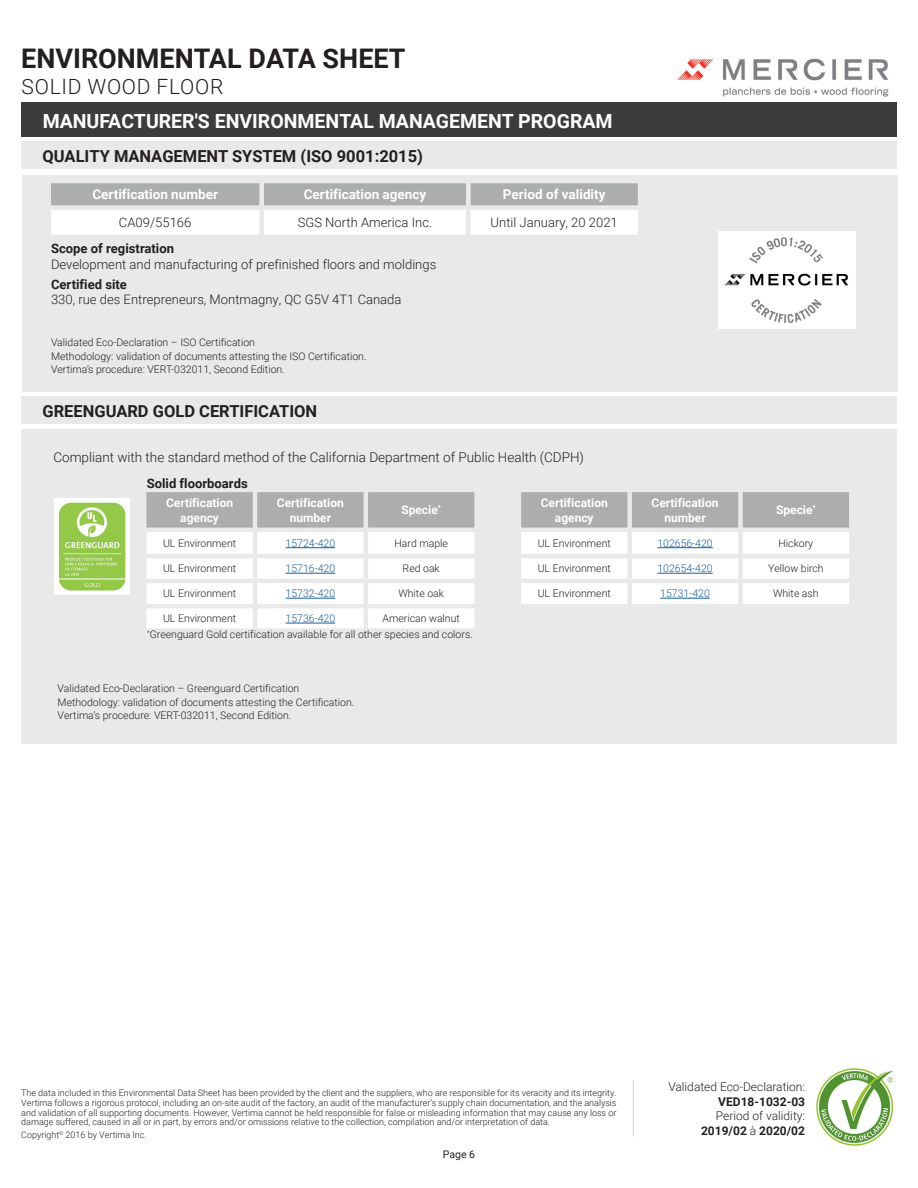
<style>
.page{position:relative;width:918px;height:1188px;background:#fff}
.page>*{position:absolute;margin:0;border:0;box-sizing:border-box;transform-origin:0 0}
.t1{font:700 27px "Roboto";color:#231f20}
.t2{font:300 21px "Roboto";letter-spacing:.035em;color:#231f20}
.t3{font:700 19.5px "Roboto";color:#fff}
.t4{font:700 16.5px "Roboto";color:#231f20}
.t5{font:300 13.5px "Roboto";color:#231f20}
.t6{font:700 13.5px "Roboto";color:#fff}
.t7{font:300 13.05px "Roboto";color:#231f20}
.t8{font:700 13.05px "Roboto";color:#231f20}
.t9{font:700 12px/14.4px "Roboto";color:#fff;text-align:center}
.t10{font:300 12px/14.4px "Roboto";color:#231f20;text-align:right}
.t11{font:700 12px "Roboto";color:#231f20}
.t12{font:300 10.5px/13.5px "Roboto";color:#231f20}
.t13{font:300 10.5px "Roboto";color:#175d9e}
.t14{font:10.5px "Roboto";color:#231f20}
.t15{font:300 9px/9.8px "Roboto";color:#231f20;text-align:justify}
.s1{font-weight:700}
</style>
<div class="page">
<hr style="left:633px;top:1080px;width:1px;height:57px;background:#d1d2d4">
<img style="left:816px;top:1068px;width:78px;height:78px">
<img style="left:677px;top:58px;width:212px;height:39px">
<div style="left:21px;top:103px;width:876px;height:34px;background:#3c3c3b"></div>
<div style="left:21px;top:142px;width:876px;height:27px;background:#e9e9e9"></div>
<div style="left:22px;top:175px;width:876px;height:216px;background:#e9e9e9"></div>
<div style="left:21px;top:396px;width:876px;height:28px;background:#e9e9e9"></div>
<div style="left:21px;top:429px;width:876px;height:315px;background:#e9e9e9"></div>
<svg style="left:51px;top:183px;width:587px;height:52px;background:#d9dada"></svg>
<svg style="left:146px;top:492px;width:703px;height:36px;background:#b1b4b3"></svg>
<svg style="left:146px;top:532px;width:703px;height:96px;fill:#fff"></svg>
<hr style="left:286px;top:547px;width:49px;height:1px;background:#175d9e">
<hr style="left:657px;top:547px;width:56px;height:1px;background:#175d9e">
<hr style="left:286px;top:573px;width:49px;height:1px;background:#175d9e">
<hr style="left:657px;top:573px;width:56px;height:1px;background:#175d9e">
<hr style="left:286px;top:598px;width:49px;height:1px;background:#175d9e">
<hr style="left:660px;top:598px;width:50px;height:1px;background:#175d9e">
<hr style="left:286px;top:623px;width:49px;height:1px;background:#175d9e">
<img style="left:54px;top:498px;width:76px;height:96px">
<img style="left:719px;top:231px;width:137px;height:98px">
<h1 class="t1" style="left:21px;top:40px;width:386px">ENVIRONMENTAL DATA SHEET</h1>
<h2 class="t2" style="left:22px;top:72px;width:203px">SOLID WOOD FLOOR</h2>
<h3 class="t3" style="left:43px;top:107px;width:572px">MANUFACTURER'S ENVIRONMENTAL MANAGEMENT PROGRAM</h3>
<h3 class="t4" style="left:43px;top:145px;width:382px">QUALITY MANAGEMENT SYSTEM (ISO 9001:2015)</h3>
<h3 class="t6" style="left:92px;top:185px;width:127px">Certification number</h3>
<h3 class="t6" style="left:304px;top:185px;width:124px">Certification agency</h3>
<h3 class="t6" style="left:503px;top:185px;width:104px">Period of validity</h3>
<h3 class="t7" style="left:119px;top:213px;width:74px">CA09/55166</h3>
<h3 class="t7" style="left:298px;top:213px;width:136px">SGS North America Inc.</h3>
<h3 class="t7" style="left:491px;top:213px;width:129px">Until January, 20 2021</h3>
<h3 class="t8" style="left:51px;top:239px;width:125px">Scope of registration</h3>
<h3 class="t7" style="left:51px;top:255px;width:387px">Development and manufacturing of prefinished floors and moldings</h3>
<h3 class="t8" style="left:51px;top:275px;width:77px">Certified site</h3>
<h3 class="t7" style="left:51px;top:290px;width:352px">330, rue des Entrepreneurs, Montmagny, QC G5V 4T1 Canada</h3>
<p class="t12" style="left:51px;top:335px;width:317px">Validated Eco-Declaration – ISO Certification<br>Methodology: validation of documents attesting the ISO Certification.<br>Vertima’s procedure: VERT-032011, Second Edition.</p>
<h3 class="t4" style="left:42px;top:400px;width:276px">GREENGUARD GOLD CERTIFICATION</h3>
<h3 class="t5" style="left:53px;top:448px;width:532px">Compliant with the standard method of the California Department of Public Health (CDPH)</h3>
<h3 class="t8" style="left:147px;top:474px;width:103px">Solid floorboards</h3>
<h3 class="t9" style="left:166px;top:495px;width:69px">Certification agency</h3>
<h3 class="t9" style="left:277px;top:495px;width:69px">Certification number</h3>
<h3 class="t9" style="left:401px;top:502px;width:41px">Specie<sup>*</sup></h3>
<h3 class="t9" style="left:541px;top:495px;width:69px">Certification agency</h3>
<h3 class="t9" style="left:652px;top:495px;width:69px">Certification number</h3>
<h3 class="t9" style="left:776px;top:502px;width:41px">Specie<sup>*</sup></h3>
<p class="t12" style="left:163px;top:536px;width:75px">UL Environment</p>
<p class="t13" style="left:286px;top:536px;width:51px">15724-420</p>
<p class="t12" style="left:394px;top:536px;width:55px">Hard maple</p>
<p class="t12" style="left:538px;top:536px;width:75px">UL Environment</p>
<p class="t13" style="left:657px;top:536px;width:57px">102656-420</p>
<p class="t12" style="left:779px;top:536px;width:36px">Hickory</p>
<p class="t12" style="left:163px;top:562px;width:75px">UL Environment</p>
<p class="t13" style="left:286px;top:561px;width:51px">15716-420</p>
<p class="t12" style="left:403px;top:562px;width:39px">Red oak</p>
<p class="t12" style="left:538px;top:562px;width:75px">UL Environment</p>
<p class="t13" style="left:657px;top:561px;width:57px">102654-420</p>
<p class="t12" style="left:768px;top:562px;width:57px">Yellow birch</p>
<p class="t12" style="left:163px;top:587px;width:75px">UL Environment</p>
<p class="t13" style="left:286px;top:586px;width:51px">15732-420</p>
<p class="t12" style="left:398px;top:587px;width:47px">White oak</p>
<p class="t12" style="left:538px;top:587px;width:75px">UL Environment</p>
<p class="t13" style="left:660px;top:586px;width:51px">15731-420</p>
<p class="t12" style="left:773px;top:587px;width:47px">White ash</p>
<p class="t12" style="left:163px;top:611px;width:75px">UL Environment</p>
<p class="t13" style="left:286px;top:611px;width:51px">15736-420</p>
<p class="t12" style="left:383px;top:611px;width:79px">American walnut</p>
<p class="t12" style="left:147px;top:627px;width:327px"><sup>*</sup>Greenguard Gold certification available for all other species and colors.</p>
<p class="t12" style="left:58px;top:681px;width:298px">Validated Eco-Declaration – Greenguard Certification<br>Methodology: validation of documents attesting the Certification.<br>Vertima’s procedure: VERT-032011, Second Edition.</p>
<p class="t15" style="left:21px;top:1088px;width:597px">The data included in this Environmental Data Sheet has been provided by the client and the suppliers, who are responsible for its veracity and its integrity.<br>Vertima follows a rigorous protocol, including an on-site audit of the factory, an audit of the manufacturer’s supply chain documentation, and the analysis and validation of all supporting documents. However, Vertima cannot be held responsible for false or misleading information that may cause any loss or damage suffered, caused in all or in part, by errors and/or omissions relative to the collection, compilation and/or interpretation of data.</p>
<p class="t15" style="left:21px;top:1130px;width:127px">Copyright<sup>©</sup> 2016 by Vertima Inc.</p>
<p class="t14" style="left:443px;top:1147px;width:34px">Page 6</p>
<h3 class="t10" style="left:668px;top:1080px;width:138px">Validated Eco-Declaration:</h3>
<h3 class="t11" style="left:718px;top:1093px;width:88px">VED18-1032-03</h3>
<h3 class="t10" style="left:701px;top:1108px;width:106px">Period of validity:<br><span class="s1">2019/02</span> à <span class="s1">2020/02</span></h3>
</div>
